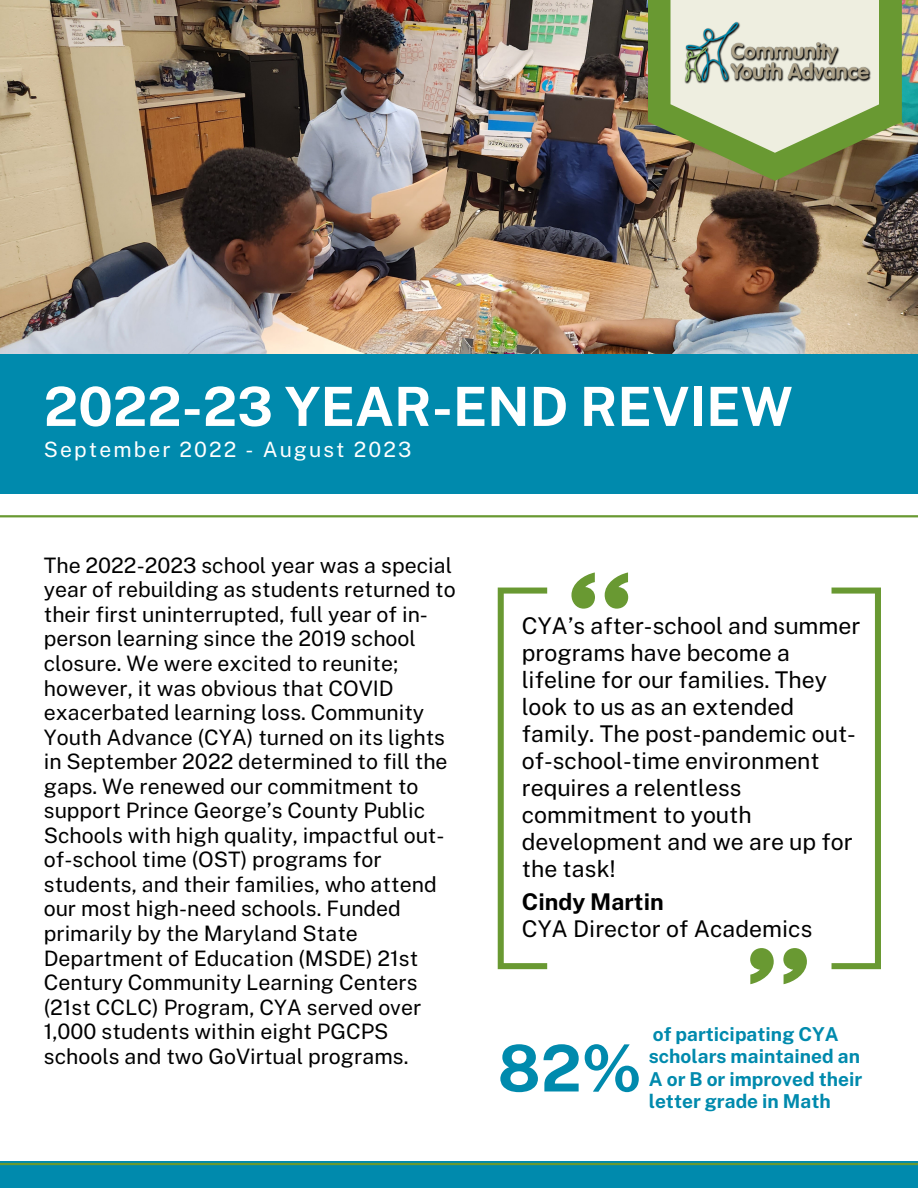
<style>
.page{position:relative;width:918px;height:1188px;background:#fff}
.page>*{position:absolute;margin:0;border:0;box-sizing:border-box;transform-origin:0 0}
.t1{font:700 64.5px "Public Sans";color:#008aad}
.t2{font:700 54px "Public Sans";color:#fff}
.t3{font:23.1px/27px "Public Sans";color:#000}
.t4{font:700 23.1px "Public Sans";color:#000}
.t5{font:21.3px/24.6px "Public Sans";color:#000}
.t6{font:21.15px "Public Sans";letter-spacing:.1em;color:#fff}
.t7{font:700 19.2px/22.5px "Public Sans";color:#008aad}
</style>
<div class="page">
<img style="left:0;top:0;width:918px;height:354px">
<div style="left:0;top:354px;width:918px;height:140px;background:#008aad"></div>
<div style="left:0;top:1161px;width:918px;height:27px;background:#008aad"></div>
<svg style="left:648px;top:0;width:254px;height:181px;fill:#699932"></svg>
<svg style="left:671px;top:0;width:208px;height:153px"></svg>
<img style="left:678px;top:22px;width:195px;height:64px">
<hr style="left:0;top:515px;width:918px;height:2px;background:#699932">
<hr style="left:0;top:1163px;width:918px;height:2px;background:#699932">
<svg style="left:605px;top:572px;width:23px;height:37px"></svg>
<svg style="left:571px;top:572px;width:24px;height:37px"></svg>
<svg style="left:750px;top:948px;width:24px;height:36px"></svg>
<svg style="left:783px;top:948px;width:24px;height:36px"></svg>
<svg style="left:498px;top:588px;width:49px;height:381px"></svg>
<svg style="left:832px;top:588px;width:49px;height:381px"></svg>
<p class="t2" style="left:44px;top:375px;width:751px">2022-23 YEAR-END REVIEW</p>
<p class="t6" style="left:44px;top:437px;width:369px">September 2022 - August 2023</p>
<p class="t5" style="left:44px;top:553px;width:414px">The 2022-2023 school year was a special year of rebuilding as students returned to their first uninterrupted, full year of in&shy;person learning since the 2019 school closure. We were excited to reunite; however, it was obvious that COVID exacerbated learning loss. Community Youth Advance (CYA) turned on its lights in September 2022 determined to fill the gaps. We renewed our commitment to support Prince George’s County Public Schools with high quality, impactful out&shy;of-school time (OST) programs for students, and their families, who attend our most high-need schools. Funded primarily by the Maryland State Department of Education (MSDE) 21st Century Community Learning Centers (21st CCLC) Program, CYA served over 1,000 students within eight PGCPS schools and two GoVirtual programs.</p>
<p class="t3" style="left:522px;top:612px;width:340px">CYA’s after-school and summer programs have become a lifeline for our families. They look to us as an extended family. The post-pandemic out&shy;of-school-time environment requires a relentless commitment to youth development and we are up for the task!</p>
<p class="t4" style="left:522px;top:888px;width:144px">Cindy Martin</p>
<p class="t3" style="left:522px;top:915px;width:292px">CYA Director of Academics</p>
<p class="t1" style="left:498px;top:1030px;width:146px">82%</p>
<p class="t7" style="left:649px;top:1023px;width:215px">of participating CYA scholars maintained an<br>A or B or improved their</p>
<p class="t7" style="left:649px;top:1090px;width:184px">letter grade in Math</p>
</div>
